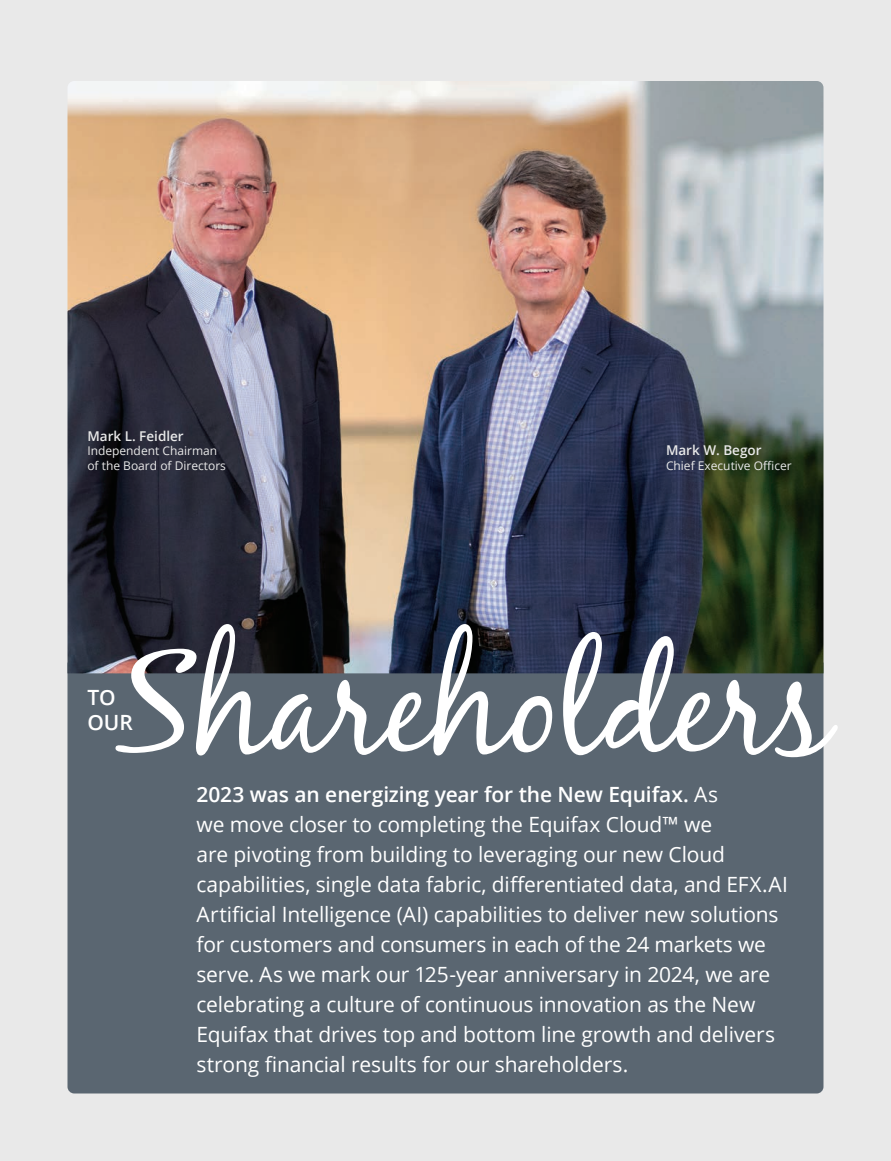
<style>
.page{position:relative;width:891px;height:1161px;background:#e9e9e9}
.page>*{position:absolute;margin:0;border:0;box-sizing:border-box;transform-origin:0 0}
.t1{font:141.6px "Black Jack";color:#fff}
.t2{font:21px/30px "Open Sans";letter-spacing:-.005em;color:#fff}
.t3{font:600 21px/25.2px "Open Sans";color:#fff}
.t4{font:600 13.5px "Open Sans";color:#e9e9e9}
.t5{font:12px/14.4px "Open Sans";color:#e9e9e9}
.s1{font-weight:600}
</style>
<div class="page">
<div style="left:68px;top:673px;width:756px;height:421px;background:#5a6671"></div>
<img style="left:68px;top:81px;width:756px;height:592px">
<p class="t4" style="left:87px;top:427px;width:98px">Mark L. Feidler</p>
<p class="t5" style="left:87px;top:443px;width:140px">Independent Chairman of the Board of Directors</p>
<p class="t4" style="left:666px;top:441px;width:97px">Mark W. Begor</p>
<p class="t5" style="left:666px;top:458px;width:127px">Chief Executive Officer</p>
<p class="t1" style="left:116px;top:618px;width:717px">Shareholders</p>
<p class="t3" style="left:87px;top:684px;width:47px">TO<br>OUR</p>
<p class="t2" style="left:196px;top:779px;width:593px"><span class="s1">2023 was an energizing year for the New Equifax.</span> As<br>we move closer to completing the Equifax Cloud™ we<br>are pivoting from building to leveraging our new Cloud capabilities, single data fabric, differentiated data, and EFX.AI Artificial Intelligence (AI) capabilities to deliver new solutions for customers and consumers in each of the 24 markets we serve. As we mark our 125-year anniversary in 2024, we are celebrating a culture of continuous innovation as the New Equifax that drives top and bottom line growth and delivers strong financial results for our shareholders.</p>
</div>
